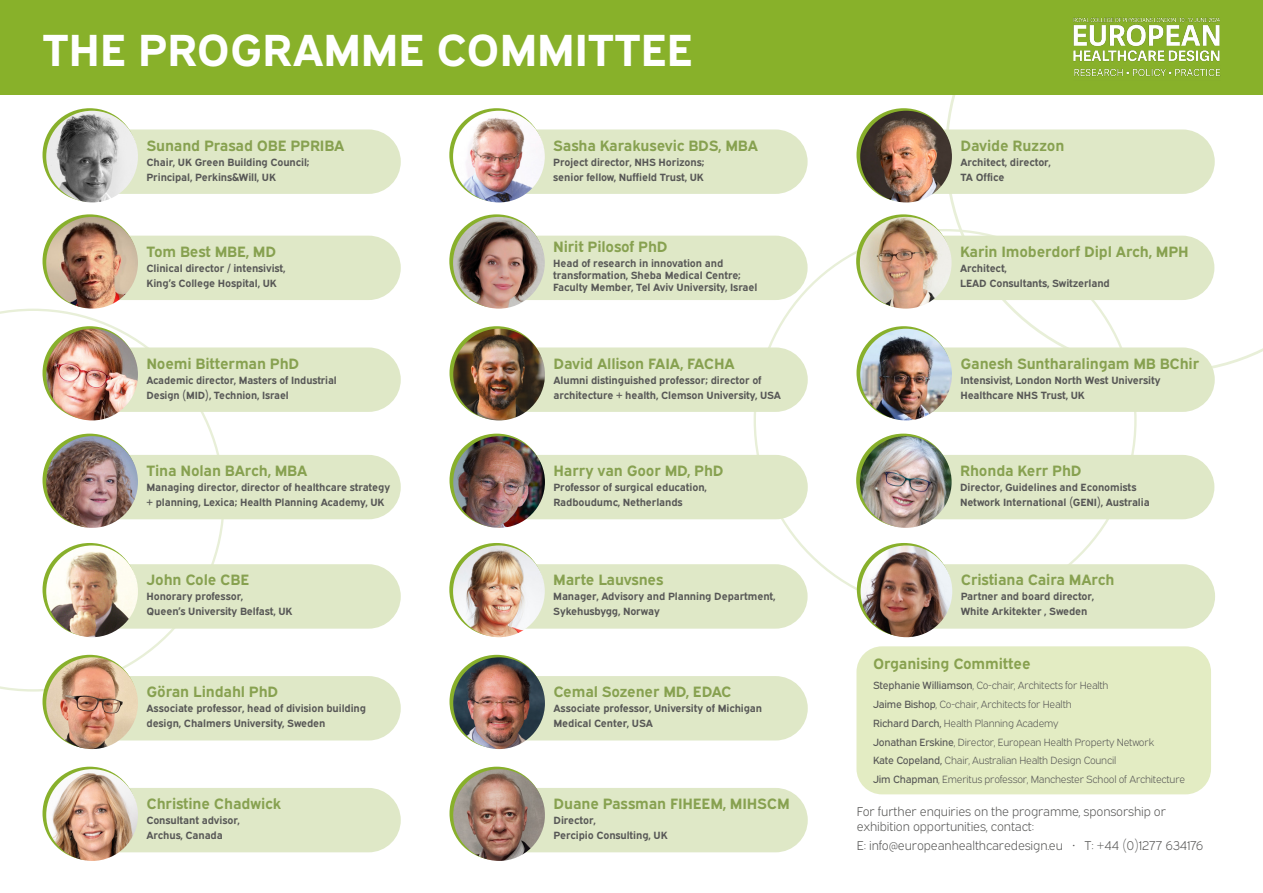
<style>
.page{position:relative;width:1263px;height:893px;background:#fff}
.page>*{position:absolute;margin:0;border:0;box-sizing:border-box;transform-origin:0 0}
.t1{font:700 45px "Expressway Rg";letter-spacing:-.01em;color:#fff}
.t2{font:700 15px "Expressway Rg";letter-spacing:-.01em;color:#87a150}
.t3{font:700 15px "Expressway Rg";letter-spacing:-.01em;color:#88a14f}
.t4{font:12.75px/15.3px "Expressway Lt";letter-spacing:-.01em;color:#575756}
.t5{font:700 10.5px/15px "Expressway Rg";letter-spacing:-.01em;color:#575756}
.t6{font:10.5px/18.8px "Expressway Lt";letter-spacing:-.02em;color:#575756}
.s1{font-family:"Expressway Rg"}
</style>
<div class="page">
<svg style="left:949px;top:95px;width:314px;height:274px"></svg>
<svg style="left:0;top:309px;width:225px;height:383px"></svg>
<div style="left:0;top:0;width:1263px;height:95px;background:#88b12a"></div>
<img style="left:1074px;top:17px;width:146px;height:60px">
<div style="left:856px;top:646px;width:355px;height:148px;background:#e3ecc3;border-radius:26px"></div>
<div style="left:889px;top:347px;width:326px;height:65px;background:#dfe8c7;border-radius:32px"></div>
<svg style="left:856px;top:326px;width:95px;height:94px"></svg>
<img style="left:860px;top:329px;width:92px;height:91px;border-radius:46px">
<div style="left:889px;top:455px;width:325px;height:64px;background:#dfe8c7;border-radius:32px"></div>
<svg style="left:856px;top:434px;width:94px;height:93px"></svg>
<img style="left:860px;top:436px;width:92px;height:92px;border-radius:46px">
<div style="left:889px;top:564px;width:326px;height:65px;background:#dfe8c7;border-radius:32px"></div>
<svg style="left:857px;top:543px;width:94px;height:93px"></svg>
<img style="left:860px;top:545px;width:92px;height:92px;border-radius:46px">
<div style="left:889px;top:129px;width:326px;height:65px;background:#dfe8c7;border-radius:32px"></div>
<svg style="left:856px;top:108px;width:95px;height:94px"></svg>
<img style="left:860px;top:111px;width:92px;height:91px;border-radius:46px">
<div style="left:889px;top:236px;width:325px;height:64px;background:#dfe8c7;border-radius:32px"></div>
<svg style="left:856px;top:214px;width:94px;height:94px"></svg>
<img style="left:860px;top:217px;width:92px;height:92px;border-radius:46px">
<div style="left:75px;top:455px;width:326px;height:64px;background:#dfe8c7;border-radius:32px"></div>
<svg style="left:43px;top:434px;width:94px;height:93px"></svg>
<img style="left:46px;top:436px;width:92px;height:92px;border-radius:46px">
<div style="left:75px;top:129px;width:326px;height:65px;background:#dfe8c7;border-radius:32px"></div>
<svg style="left:43px;top:108px;width:94px;height:94px"></svg>
<img style="left:46px;top:111px;width:92px;height:91px;border-radius:46px">
<div style="left:75px;top:236px;width:326px;height:64px;background:#dfe8c7;border-radius:32px"></div>
<svg style="left:43px;top:214px;width:94px;height:91px"></svg>
<img style="left:46px;top:217px;width:92px;height:92px;border-radius:46px">
<div style="left:75px;top:564px;width:326px;height:65px;background:#dfe8c7;border-radius:32px"></div>
<svg style="left:43px;top:543px;width:94px;height:93px"></svg>
<img style="left:46px;top:545px;width:92px;height:92px;border-radius:46px">
<div style="left:75px;top:347px;width:326px;height:65px;background:#dfe8c7;border-radius:32px"></div>
<svg style="left:43px;top:326px;width:94px;height:94px"></svg>
<img style="left:46px;top:329px;width:92px;height:91px;border-radius:46px">
<div style="left:75px;top:676px;width:326px;height:64px;background:#dfe8c7;border-radius:32px"></div>
<svg style="left:43px;top:655px;width:94px;height:93px"></svg>
<img style="left:46px;top:657px;width:92px;height:92px;border-radius:46px">
<div style="left:75px;top:788px;width:326px;height:64px;background:#dfe8c7;border-radius:32px"></div>
<svg style="left:43px;top:767px;width:94px;height:93px"></svg>
<img style="left:46px;top:769px;width:92px;height:92px;border-radius:46px">
<div style="left:482px;top:347px;width:326px;height:65px;background:#dfe8c7;border-radius:32px"></div>
<svg style="left:449px;top:326px;width:95px;height:94px"></svg>
<img style="left:453px;top:329px;width:92px;height:91px;border-radius:46px">
<div style="left:482px;top:129px;width:326px;height:65px;background:#dfe8c7;border-radius:32px"></div>
<svg style="left:449px;top:108px;width:95px;height:94px"></svg>
<img style="left:453px;top:111px;width:92px;height:91px;border-radius:46px">
<div style="left:482px;top:455px;width:326px;height:64px;background:#dfe8c7;border-radius:32px"></div>
<svg style="left:449px;top:434px;width:95px;height:93px"></svg>
<img style="left:453px;top:436px;width:92px;height:92px;border-radius:46px">
<div style="left:482px;top:236px;width:326px;height:64px;background:#dfe8c7;border-radius:32px"></div>
<svg style="left:449px;top:214px;width:95px;height:92px"></svg>
<img style="left:453px;top:217px;width:92px;height:92px;border-radius:46px">
<div style="left:482px;top:676px;width:326px;height:64px;background:#dfe8c7;border-radius:32px"></div>
<svg style="left:449px;top:655px;width:95px;height:93px"></svg>
<img style="left:453px;top:657px;width:92px;height:92px;border-radius:46px">
<div style="left:482px;top:788px;width:326px;height:64px;background:#dfe8c7;border-radius:32px"></div>
<svg style="left:449px;top:767px;width:95px;height:93px"></svg>
<img style="left:453px;top:769px;width:92px;height:92px;border-radius:46px">
<div style="left:482px;top:564px;width:326px;height:65px;background:#dfe8c7;border-radius:32px"></div>
<svg style="left:449px;top:543px;width:95px;height:93px"></svg>
<img style="left:453px;top:545px;width:92px;height:92px;border-radius:46px">
<h1 class="t1" style="left:43px;top:14px;width:652px">THE PROGRAMME COMMITTEE</h1>
<h2 class="t2" style="left:146px;top:133px;width:199px">Sunand Prasad OBE PPRIBA</h2>
<p class="t5" style="left:146px;top:153px;width:165px">Chair, UK Green Building Council;<br>Principal, Perkins&amp;Will, UK</p>
<h2 class="t2" style="left:146px;top:240px;width:131px">Tom Best MBE, MD</h2>
<p class="t5" style="left:146px;top:259px;width:141px">Clinical director / intensivist,<br>King’s College Hospital, UK</p>
<h2 class="t2" style="left:146px;top:351px;width:154px">Noemi Bitterman PhD</h2>
<p class="t5" style="left:146px;top:371px;width:192px">Academic director, Masters of Industrial<br>Design (MID), Technion, Israel</p>
<h2 class="t2" style="left:146px;top:459px;width:162px">Tina Nolan BArch, MBA</h2>
<p class="t5" style="left:146px;top:479px;width:245px">Managing director, director of healthcare strategy + planning, Lexica; Health Planning Academy, UK</p>
<h2 class="t2" style="left:146px;top:568px;width:104px">John Cole CBE</h2>
<p class="t5" style="left:146px;top:588px;width:147px">Honorary professor,<br>Queen’s University Belfast, UK</p>
<h2 class="t2" style="left:146px;top:680px;width:134px">Göran Lindahl PhD</h2>
<p class="t5" style="left:146px;top:700px;width:221px">Associate professor, head of division building design, Chalmers University, Sweden</p>
<h2 class="t2" style="left:146px;top:792px;width:136px">Christine Chadwick</h2>
<p class="t5" style="left:146px;top:812px;width:95px">Consultant advisor,<br>Archus, Canada</p>
<h2 class="t2" style="left:553px;top:133px;width:206px">Sasha Karakusevic BDS, MBA</h2>
<p class="t5" style="left:553px;top:153px;width:153px">Project director, NHS Horizons; senior fellow, Nuffield Trust, UK</p>
<h2 class="t2" style="left:553px;top:235px;width:116px">Nirit Pilosof PhD</h2>
<p class="t5" style="left:553px;top:257px;width:206px;line-height:12px">Head of research in innovation and transformation, Sheba Medical Centre;<br>Faculty Member, Tel Aviv University, Israel</p>
<h2 class="t2" style="left:553px;top:351px;width:183px">David Allison FAIA, FACHA</h2>
<p class="t5" style="left:553px;top:371px;width:229px">Alumni distinguished professor; director of architecture + health, Clemson University, USA</p>
<h2 class="t2" style="left:553px;top:459px;width:172px">Harry van Goor MD, PhD</h2>
<p class="t5" style="left:553px;top:479px;width:155px">Professor of surgical education,<br>Radboudumc, Netherlands</p>
<h2 class="t2" style="left:553px;top:568px;width:112px">Marte Lauvsnes</h2>
<p class="t5" style="left:553px;top:588px;width:224px">Manager, Advisory and Planning Department,<br>Sykehusbygg, Norway</p>
<h2 class="t2" style="left:553px;top:680px;width:180px">Cemal Sozener MD, EDAC</h2>
<p class="t5" style="left:553px;top:700px;width:210px">Associate professor, University of Michigan<br>Medical Center, USA</p>
<h2 class="t2" style="left:553px;top:792px;width:238px">Duane Passman FIHEEM, MIHSCM</h2>
<p class="t5" style="left:553px;top:812px;width:116px">Director,<br>Percipio Consulting, UK</p>
<h2 class="t2" style="left:960px;top:133px;width:105px">Davide Ruzzon</h2>
<p class="t5" style="left:960px;top:153px;width:92px">Architect, director,<br>TA Office</p>
<h2 class="t2" style="left:960px;top:240px;width:230px">Karin Imoberdorf Dipl Arch, MPH</h2>
<p class="t5" style="left:960px;top:259px;width:151px">Architect,<br>LEAD Consultants, Switzerland</p>
<h2 class="t2" style="left:960px;top:351px;width:240px">Ganesh Suntharalingam MB BChir</h2>
<p class="t5" style="left:960px;top:371px;width:201px">Intensivist, London North West University<br>Healthcare NHS Trust, UK</p>
<h2 class="t2" style="left:960px;top:459px;width:123px">Rhonda Kerr PhD</h2>
<p class="t5" style="left:960px;top:479px;width:191px">Director, Guidelines and Economists<br>Network International (GENI), Australia</p>
<h2 class="t2" style="left:961px;top:568px;width:155px">Cristiana Caira MArch</h2>
<p class="t5" style="left:961px;top:588px;width:135px">Partner and board director,<br>White Arkitekter , Sweden</p>
<h2 class="t3" style="left:873px;top:651px;width:159px">Organising Committee</h2>
<p class="t6" style="left:873px;top:675px;width:314px"><span class="s1">Stephanie Williamson</span>, Co-chair, Architects for Health<br><span class="s1">Jaime Bishop</span>, Co-chair, Architects for Health<br><span class="s1">Richard Darch,</span> Health Planning Academy<br><span class="s1">Jonathan Erskine</span>, Director, European Health Property Network<br><span class="s1">Kate Copeland,</span> Chair, Australian Health Design Council<br><span class="s1">Jim Chapman</span>, Emeritus professor, Manchester School of Architecture</p>
<p class="t4" style="left:857px;top:802px;width:311px">For further enquiries on the programme, sponsorship or exhibition opportunities, contact:</p>
<p class="t4" style="left:857px;top:837px;width:348px">E: info@europeanhealthcaredesign.eu • T: +44 (0)1277 634176</p>
</div>
